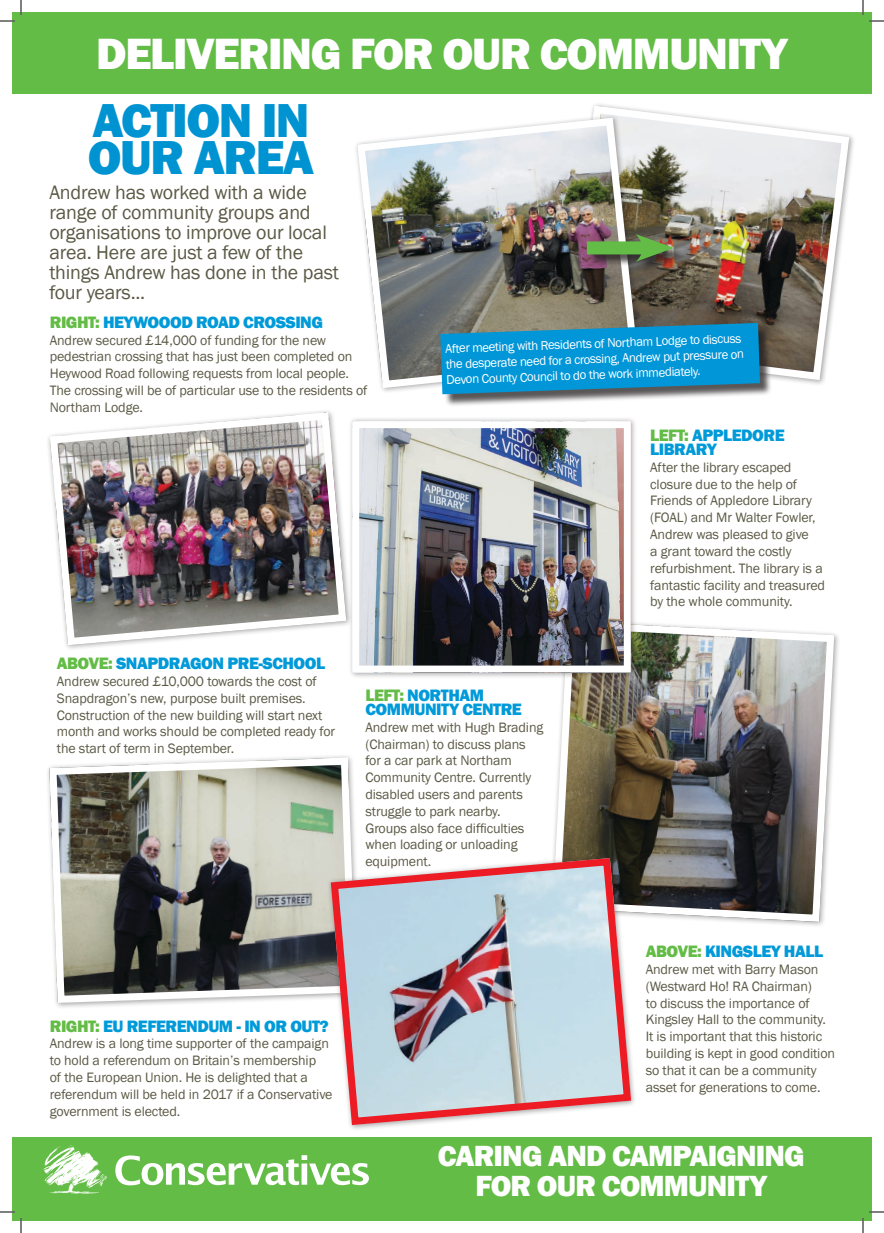
<style>
.page{position:relative;width:884px;height:1233px;background:#fff}
.page>*{position:absolute;margin:0;border:0;box-sizing:border-box;transform-origin:0 0}
.t1{font:800 49px/37px "Franklin Gothic";letter-spacing:-.03em;color:#0093d1}
.t2{font:800 45px "Franklin Gothic";letter-spacing:-.03em;color:#fff}
.t3{font:800 30px/30px "Franklin Gothic";letter-spacing:-.03em;color:#fff}
.t4{font:20px/20px "Franklin Gothic";letter-spacing:-.01em;color:#5b5945}
.t5{font:800 17px/14px "Franklin Gothic";letter-spacing:-.03em;color:#009ad9}
.t6{font:800 17px "Franklin Gothic";color:#63bc46}
.t7{font:14px/16.8px "Franklin Gothic";letter-spacing:-.01em;color:#5b5945}
.t8{font:13px/15.6px "Franklin Gothic";color:#fff}
.s1{color:#63bc46}
</style>
<div class="page">
<img style="left:553px;top:623px;width:285px;height:302px">
<svg style="left:48px;top:756px;width:307px;height:250px;background:#93948d"></svg>
<div style="left:348px;top:417px;width:289px;height:262px;background:#231f20;opacity:.4"></div>
<img style="left:360px;top:429px;width:263px;height:235px">
<div style="left:352px;top:421px;width:279px;height:251px;border:7px solid #fff"></div>
<img style="left:48px;top:411px;width:302px;height:238px">
<div style="left:12px;top:1137px;width:859px;height:83px;background:#63bc46"></div>
<div style="left:12px;top:12px;width:859px;height:82px;background:#63bc46"></div>
<svg style="left:327px;top:854px;width:308px;height:274px;background:#c4bdc5"></svg>
<svg style="left:43px;top:1145px;width:326px;height:48px"></svg>
<div style="left:561px;top:102px;width:294px;height:284px;background:#231f20;opacity:.4"></div>
<img style="left:565px;top:106px;width:283px;height:268px">
<div style="left:565px;top:106px;width:284px;height:274px;border:7px solid #fff;border-radius:30px"></div>
<div style="left:353px;top:114px;width:292px;height:280px;background:#231f20;opacity:.4"></div>
<img style="left:357px;top:118px;width:279px;height:264px">
<div style="left:358px;top:118px;width:280px;height:270px;border:7px solid #fff;border-radius:25px"></div>
<div style="left:588px;top:236px;width:97px;height:38px;background:#231f20;opacity:.75"></div>
<div style="left:587px;top:241px;width:64px;height:13px;background:#63bc46"></div>
<svg style="left:636px;top:234px;width:38px;height:28px"></svg>
<div style="left:442px;top:325px;width:330px;height:81px;background:#231f20;opacity:.75"></div>
<svg style="left:440px;top:323px;width:320px;height:71px;background:#1491c6"></svg>
<svg style="left:0;top:1211px;width:15px;height:1px"></svg>
<svg style="left:869px;top:1211px;width:15px;height:1px"></svg>
<svg style="left:0;top:0;width:22px;height:22px"></svg>
<svg style="left:20px;top:1218px;width:2px;height:15px"></svg>
<svg style="left:862px;top:0;width:22px;height:22px"></svg>
<svg style="left:862px;top:1218px;width:2px;height:15px"></svg>
<h2 class="t2" style="left:96px;top:25px;width:504px">DELIVERING FOR OUR COMMU</h2>
<h2 class="t2" style="left:697px;top:25px;width:92px">NITY</h2>
<h1 class="t1" style="left:88px;top:102px;width:223px">ACTIO N IN<br>OUR AREA</h1>
<h3 class="t4" style="left:49px;top:183px;width:291px">Andrew has worked with a wide range of community groups and organisations to improve our local area. Here are just a few of the things Andrew has done in the past four years...</h3>
<p class="t5" style="left:50px;top:315px;width:110px"><span class="s1">RIGHT:</span> HEYWOOO</p>
<p class="t5" style="left:181px;top:315px;width:93px">D ROA D CROSSI</p>
<p class="t5" style="left:300px;top:315px;width:24px">NG</p>
<p class="t7" style="left:50px;top:332px;width:319px">Andrew secured £14,000 of funding for the new pedestrian crossing that has just been completed on Heywood Road following requests from local people.<br>The crossing will be of particular use to the residents of Northam Lodge.</p>
<p class="t8" style="left:445px;top:341px;width:300px;rotate:-2deg">After meeting with Residents of Northam Lodge to discuss the desperate need for a crossing, Andrew put pressure on<br>Devon County Council to do the work immediately.</p>
<p class="t5" style="left:650px;top:428px;width:136px;text-indent:34px"><span class="s1">:</span> APPLEDORE<br>LIBRARY</p>
<p class="t7" style="left:650px;top:459px;width:176px">After the library escaped closure due to the help of<br>Friends of Appledore Library (FOAL) and Mr Walter Fowler,<br>Andrew was pleased to give<br>a grant toward the costly refurbishment. The library is a fantastic facility and treasured by the whole community.</p>
<p class="t6" style="left:650px;top:424px;width:10px">LEFT</p>
<p class="t5" style="left:57px;top:656px;width:270px"><span class="s1">ABOVE:</span> SNAPDRAGON PRE-SCHOOL</p>
<p class="t7" style="left:57px;top:673px;width:280px">Andrew secured £10,000 towards the cost of Snapdragon’s new, purpose built premises.<br>Construction of the new building will start next month and works should be completed ready for the start of term in September.</p>
<p class="t6" style="left:365px;top:684px;width:10px">LEFT</p>
<p class="t5" style="left:399px;top:688px;width:73px"><span class="s1">:</span> NORTHAM</p>
<p class="t5" style="left:365px;top:702px;width:24px">COMMU</p>
<p class="t5" style="left:425px;top:702px;width:97px">NITY CENTRE</p>
<p class="t7" style="left:365px;top:719px;width:179px">Andrew met with Hugh Brading (Chairman) to discuss plans for a car park at Northam<br>Community Centre. Currently disabled users and parents struggle to park nearby.<br>Groups also face difficulties when loading or unloading equipment.</p>
<p class="t5" style="left:50px;top:1019px;width:281px"><span class="s1">RIGHT:</span> EU REFERENDUM - IN OR OUT?</p>
<p class="t7" style="left:50px;top:1035px;width:284px">Andrew is a long time supporter of the campaign to hold a referendum on Britain’s membership<br>of the European Union. He is delighted that a referendum will be held in 2017 if a Conservative government is elected.</p>
<p class="t5" style="left:646px;top:944px;width:179px"><span class="s1">ABOVE:</span> KINGSLEY HALL</p>
<p class="t7" style="left:646px;top:961px;width:191px">Andrew met with Barry Mason (Westward Ho! RA Chairman)<br>to discuss the importance of<br>Kingsley Hall to the community.<br>It is important that this historic building is kept in good condition so that it can be a community asset for generations to come.</p>
<h3 class="t3" style="left:475px;top:1140px;width:331px;text-indent:-37px">CARING AND CAMPAIGNING<br>FO R OUR COMMU</h3>
<h3 class="t3" style="left:707px;top:1170px;width:62px">NITY</h3>
</div>
